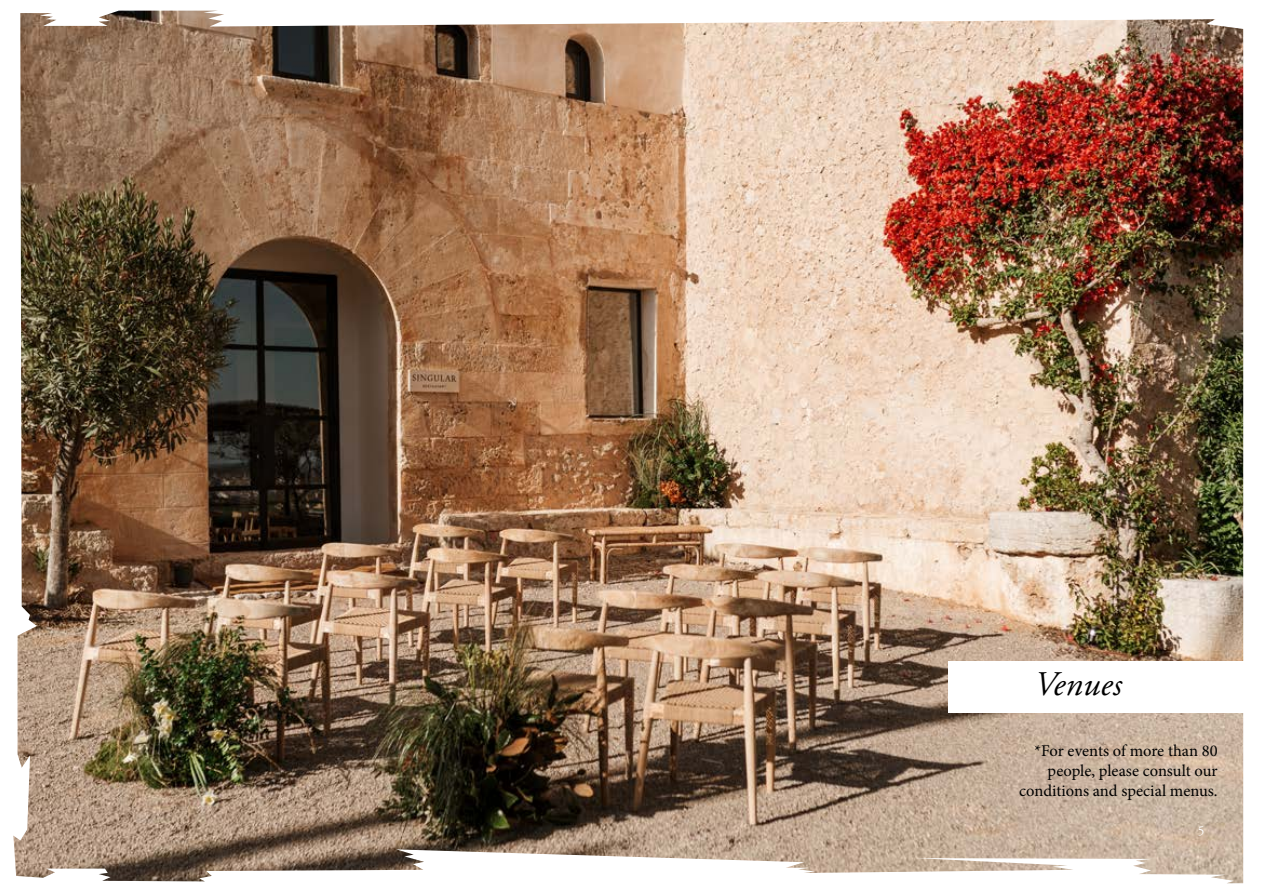
<style>
.page{position:relative;width:1263px;height:893px;background:#fff}
.page>*{position:absolute;margin:0;border:0;box-sizing:border-box;transform-origin:0 0}
.t1{font:italic 34.5px "Adobe Garamond Pro";letter-spacing:.01em;color:#000}
.t2{font:16.5px/19.8px "Minion Pro";letter-spacing:-.005em;color:#000;text-align:right}
.t3{font:13.5px "Adobe Garamond Pro";color:#fff}
</style>
<div class="page">
<img style="left:13px;top:10px;width:1231px;height:874px">
<div style="left:948px;top:661px;width:302px;height:51px;background:#fff"></div>
<h1 class="t1" style="left:1035px;top:663px;width:89px">Venues</h1>
<p class="t2" style="left:1019px;top:741px;width:200px">*For events of more than 80 people, please consult our conditions and special menus.</p>
<p class="t3" style="left:1198px;top:823px;width:8px">5</p>
</div>
